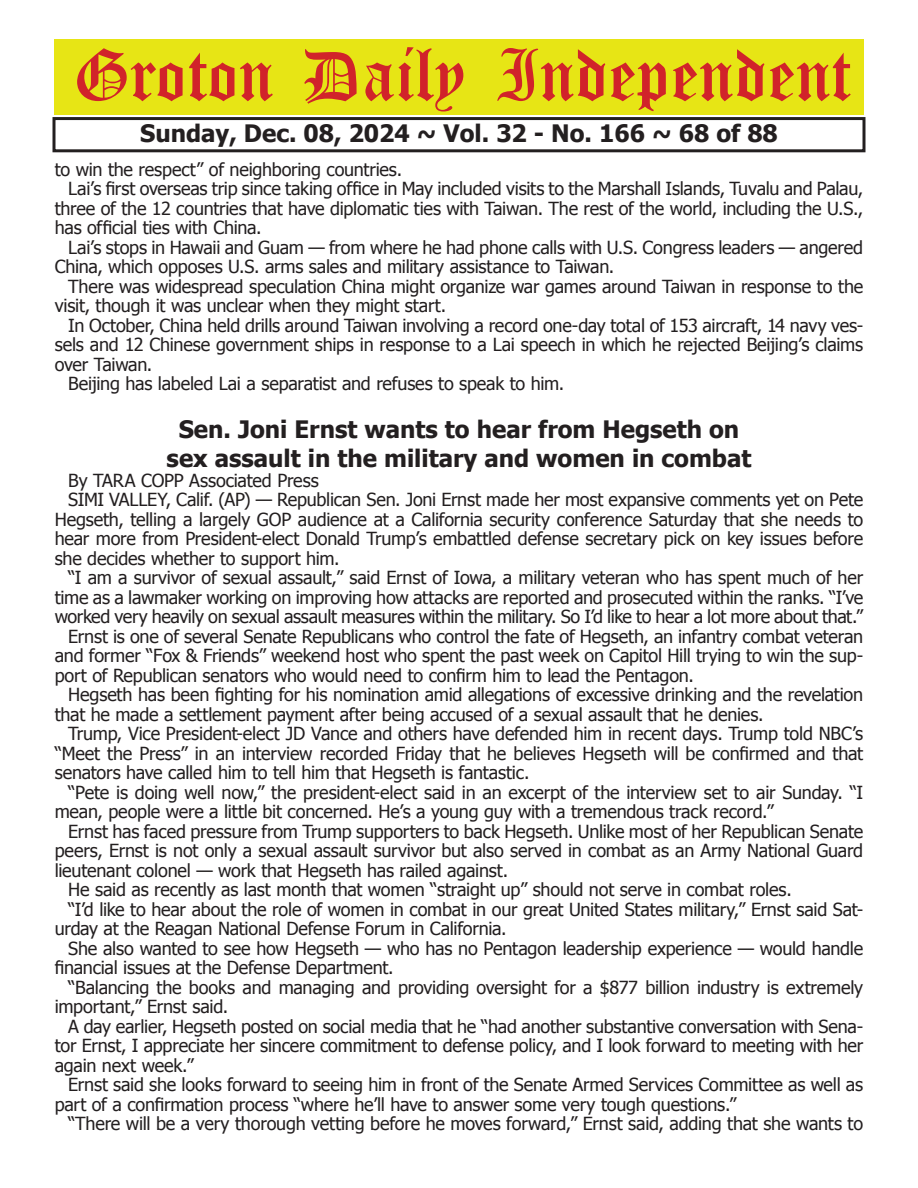
<style>
.page{position:relative;width:918px;height:1188px;background:#fff}
.page>*{position:absolute;margin:0;border:0;box-sizing:border-box;transform-origin:0 0}
.t1{font:54px "Old English Five";color:#d1232a}
.t2{font:700 24px/28.8px "Tahoma";color:#231f20;text-align:center}
.t3{font:18px "Tahoma";letter-spacing:-.01em;color:#231f20}
</style>
<div class="page">
<div style="left:52px;top:117px;width:814px;height:35px;border:3px solid #231f20"></div>
<div style="left:54px;top:40px;width:810px;height:75px;background:#e7e515"></div>
<h1 class="t1" style="left:73px;top:50px;width:779px">Groton Daily Independent</h1>
<h2 class="t2" style="left:140px;top:117px;width:639px">Sunday, Dec. 08, 2024 ~ Vol. 32 - No. 166 ~ 68 of 88</h2>
<p class="t3" style="left:55px;top:157px;width:349px">to win the respect” of neighboring countries.</p>
<p class="t3" style="left:68px;top:177px;width:796px">Lai’s first overseas trip since taking office in May included visits to the Marshall Islands, Tuvalu and Palau,</p>
<p class="t3" style="left:55px;top:196px;width:810px">three of the 12 countries that have diplomatic ties with Taiwan. The rest of the world, including the U.S.,</p>
<p class="t3" style="left:55px;top:216px;width:208px">has official ties with China.</p>
<p class="t3" style="left:68px;top:235px;width:797px">Lai’s stops in Hawaii and Guam — from where he had phone calls with U.S. Congress leaders — angered</p>
<p class="t3" style="left:55px;top:255px;width:561px">China, which opposes U.S. arms sales and military assistance to Taiwan.</p>
<p class="t3" style="left:68px;top:274px;width:797px">There was widespread speculation China might organize war games around Taiwan in response to the</p>
<p class="t3" style="left:55px;top:294px;width:393px">visit, though it was unclear when they might start.</p>
<p class="t3" style="left:68px;top:313px;width:796px">In October, China held drills around Taiwan involving a record one-day total of 153 aircraft, 14 navy ves-</p>
<p class="t3" style="left:55px;top:332px;width:810px">sels and 12 Chinese government ships in response to a Lai speech in which he rejected Beijing’s claims</p>
<p class="t3" style="left:55px;top:352px;width:99px">over Taiwan.</p>
<p class="t3" style="left:68px;top:371px;width:498px">Beijing has labeled Lai a separatist and refuses to speak to him.</p>
<h2 class="t2" style="left:167px;top:414px;width:586px">Sen. Joni Ernst wants to hear from Hegseth on sex assault in the military and women in combat</h2>
<p class="t3" style="left:68px;top:468px;width:252px">By TARA COPP Associated Press</p>
<p class="t3" style="left:68px;top:488px;width:797px">SIMI VALLEY, Calif. (AP) — Republican Sen. Joni Ernst made her most expansive comments yet on Pete</p>
<p class="t3" style="left:55px;top:507px;width:810px">Hegseth, telling a largely GOP audience at a California security conference Saturday that she needs to</p>
<p class="t3" style="left:55px;top:527px;width:810px">hear more from President-elect Donald Trump’s embattled defense secretary pick on key issues before</p>
<p class="t3" style="left:55px;top:546px;width:286px">she decides whether to support him.</p>
<p class="t3" style="left:68px;top:566px;width:797px">“I am a survivor of sexual assault,” said Ernst of Iowa, a military veteran who has spent much of her</p>
<p class="t3" style="left:55px;top:585px;width:810px">time as a lawmaker working on improving how attacks are reported and prosecuted within the ranks. “I’ve</p>
<p class="t3" style="left:55px;top:605px;width:810px">worked very heavily on sexual assault measures within the military. So I’d like to hear a lot more about that.”</p>
<p class="t3" style="left:68px;top:624px;width:796px">Ernst is one of several Senate Republicans who control the fate of Hegseth, an infantry combat veteran</p>
<p class="t3" style="left:55px;top:644px;width:810px">and former “Fox &amp; Friends” weekend host who spent the past week on Capitol Hill trying to win the sup-</p>
<p class="t3" style="left:55px;top:663px;width:641px">port of Republican senators who would need to confirm him to lead the Pentagon.</p>
<p class="t3" style="left:68px;top:683px;width:796px">Hegseth has been fighting for his nomination amid allegations of excessive drinking and the revelation</p>
<p class="t3" style="left:55px;top:702px;width:710px">that he made a settlement payment after being accused of a sexual assault that he denies.</p>
<p class="t3" style="left:68px;top:722px;width:797px">Trump, Vice President-elect JD Vance and others have defended him in recent days. Trump told NBC’s</p>
<p class="t3" style="left:55px;top:741px;width:810px">“Meet the Press” in an interview recorded Friday that he believes Hegseth will be confirmed and that</p>
<p class="t3" style="left:55px;top:761px;width:476px">senators have called him to tell him that Hegseth is fantastic.</p>
<p class="t3" style="left:68px;top:780px;width:796px">“Pete is doing well now,” the president-elect said in an excerpt of the interview set to air Sunday. “I</p>
<p class="t3" style="left:55px;top:800px;width:720px">mean, people were a little bit concerned. He’s a young guy with a tremendous track record.”</p>
<p class="t3" style="left:68px;top:819px;width:797px">Ernst has faced pressure from Trump supporters to back Hegseth. Unlike most of her Republican Senate</p>
<p class="t3" style="left:55px;top:839px;width:810px">peers, Ernst is not only a sexual assault survivor but also served in combat as an Army National Guard</p>
<p class="t3" style="left:55px;top:858px;width:455px">lieutenant colonel — work that Hegseth has railed against.</p>
<p class="t3" style="left:68px;top:878px;width:725px">He said as recently as last month that women “straight up” should not serve in combat roles.</p>
<p class="t3" style="left:68px;top:897px;width:796px">“I’d like to hear about the role of women in combat in our great United States military,” Ernst said Sat-</p>
<p class="t3" style="left:55px;top:917px;width:453px">urday at the Reagan National Defense Forum in California.</p>
<p class="t3" style="left:68px;top:936px;width:796px">She also wanted to see how Hegseth — who has no Pentagon leadership experience — would handle</p>
<p class="t3" style="left:55px;top:955px;width:340px">financial issues at the Defense Department.</p>
<p class="t3" style="left:68px;top:975px;width:797px">“Balancing the books and managing and providing oversight for a $877 billion industry is extremely</p>
<p class="t3" style="left:55px;top:994px;width:175px">important,” Ernst said.</p>
<p class="t3" style="left:68px;top:1014px;width:796px">A day earlier, Hegseth posted on social media that he “had another substantive conversation with Sena-</p>
<p class="t3" style="left:55px;top:1033px;width:810px">tor Ernst, I appreciate her sincere commitment to defense policy, and I look forward to meeting with her</p>
<p class="t3" style="left:55px;top:1053px;width:140px">again next week.”</p>
<p class="t3" style="left:68px;top:1072px;width:796px">Ernst said she looks forward to seeing him in front of the Senate Armed Services Committee as well as</p>
<p class="t3" style="left:55px;top:1092px;width:683px">part of a confirmation process “where he’ll have to answer some very tough questions.”</p>
<p class="t3" style="left:68px;top:1111px;width:796px">“There will be a very thorough vetting before he moves forward,” Ernst said, adding that she wants to</p>
</div>
